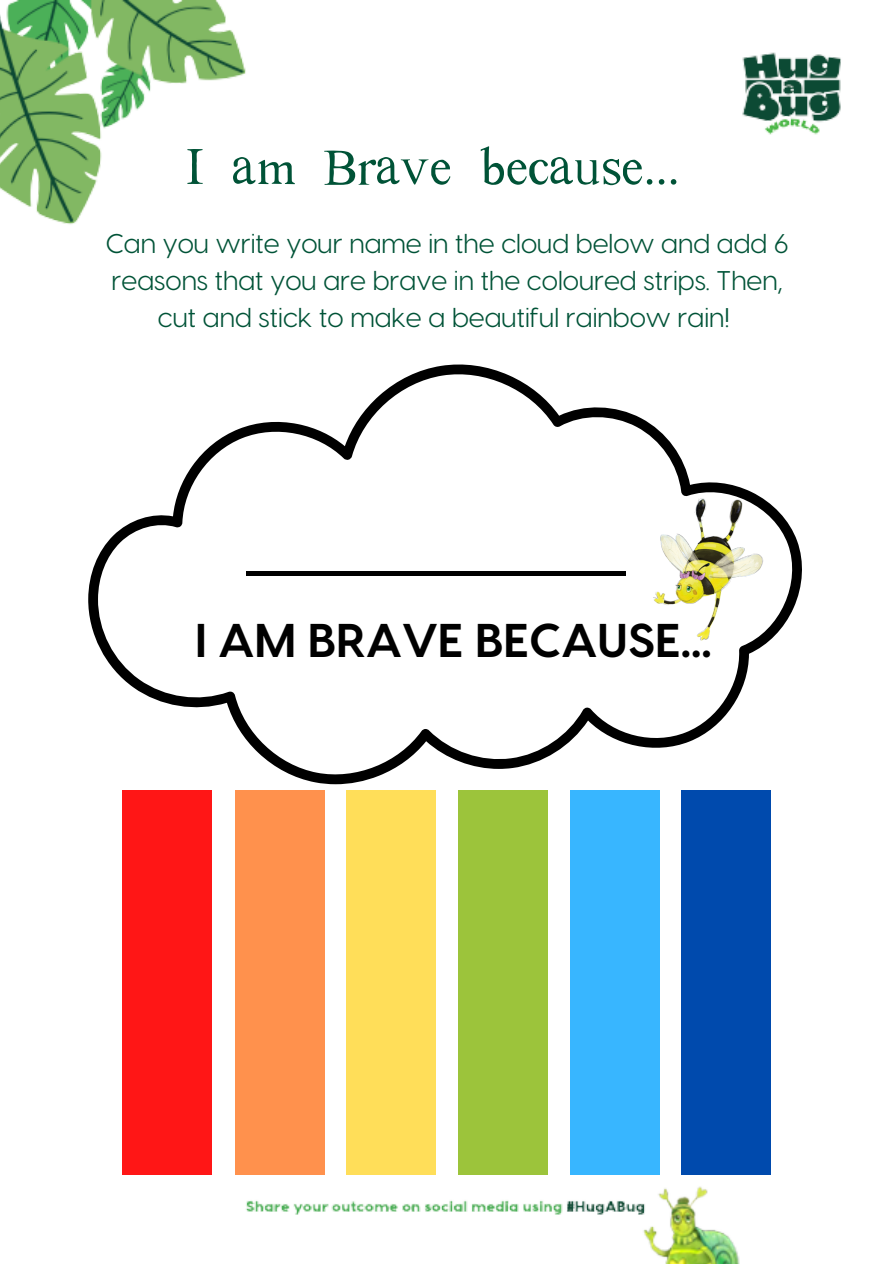
<style>
.page{position:relative;width:894px;height:1264px;background:#fff}
.page>*{position:absolute;margin:0;border:0;box-sizing:border-box;transform-origin:0 0}
.t1{font:57px "Tom s New Roman";color:#005337}
.t2{font:700 47.25px "Visby CF";color:#000}
.t3{font:27px/37.2px "Visby CF";color:#005337;text-align:center}
</style>
<div class="page">
<img style="left:0;top:0;width:841px;height:1263px">
<svg style="left:88px;top:362px;width:716px;height:422px"></svg>
<div style="left:123px;top:790px;width:89px;height:384px;background:#ff1616"></div>
<div style="left:235px;top:790px;width:89px;height:384px;background:#ff914d"></div>
<div style="left:346px;top:790px;width:89px;height:384px;background:#ffde59"></div>
<div style="left:458px;top:790px;width:89px;height:384px;background:#9cc43b"></div>
<div style="left:570px;top:790px;width:89px;height:384px;background:#38b6ff"></div>
<div style="left:681px;top:790px;width:89px;height:384px;background:#004aad"></div>
<hr style="left:246px;top:571px;width:379px;height:4px;background:#000">
<img style="left:647px;top:481px;width:124px;height:179px">
<h1 class="t1" style="left:186px;top:125px;width:494px">I am Brave because...</h1>
<p class="t3" style="left:106px;top:223px;width:684px">Can you write your name in the cloud below and add 6 reasons that you are brave in the coloured strips. Then, cut and stick to make a beautiful rainbow rain!</p>
<h2 class="t2" style="left:195px;top:609px;width:518px">I AM BRAVE BECAUSE...</h2>
</div>
